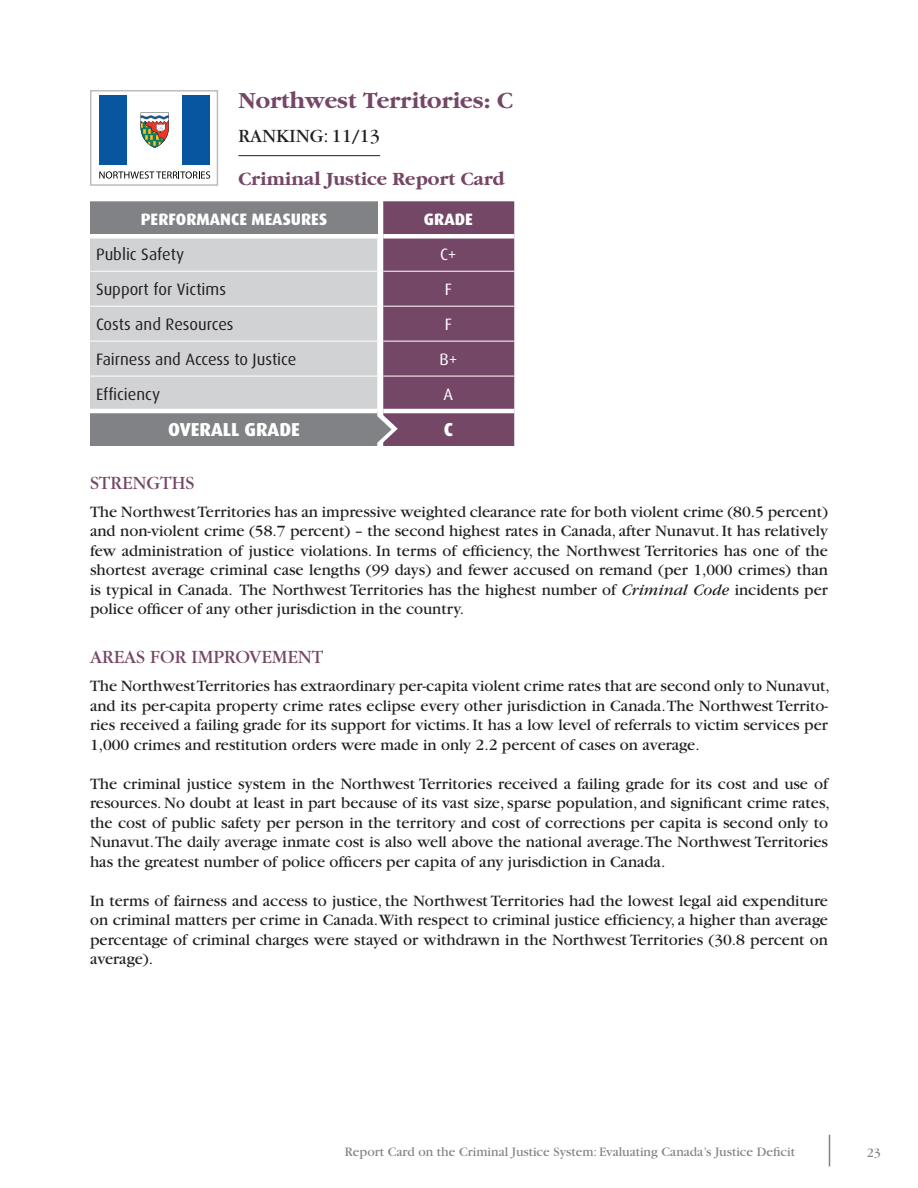
<style>
.page{position:relative;width:918px;height:1188px;background:#fff}
.page>*{position:absolute;margin:0;border:0;box-sizing:border-box;transform-origin:0 0}
.t1{font:700 24px "Garamond";color:#754766}
.t2{font:19.5px "Garamond";color:#754766}
.t3{font:700 19.5px "Garamond";color:#754766}
.t4{font:19.5px "Garamond";color:#231f20}
.t5{font:800 18.75px "Dax";color:#fff}
.t6{font:16.5px/19.5px "Garamond";color:#231f20;text-align:justify}
.t7{font:16.5px "Dax";color:#231f20}
.t8{font:800 16.5px "Dax";color:#fff}
.t9{font:16.5px "Dax";color:#fff}
.t10{font:13.5px "Garamond";color:#808285}
.s1{font-style:italic}
</style>
<div class="page">
<hr style="left:829px;top:1135px;width:1px;height:31px;background:#808285">
<hr style="left:238px;top:155px;width:142px;height:1px;background:#231f20">
<div style="left:90px;top:201px;width:284px;height:245px;background:#808285"></div>
<div style="left:90px;top:239px;width:284px;height:170px;background:#d1d2d4"></div>
<div style="left:90px;top:234px;width:288px;height:5px;background:#fff"></div>
<hr style="left:90px;top:409px;width:287px;height:4px;background:#fff">
<hr style="left:90px;top:271px;width:287px;height:1px;background:#fff">
<hr style="left:90px;top:306px;width:287px;height:1px;background:#fff">
<hr style="left:90px;top:341px;width:287px;height:1px;background:#fff">
<hr style="left:90px;top:376px;width:287px;height:1px;background:#fff">
<div style="left:99px;top:95px;width:28px;height:70px;background:#0855a0"></div>
<svg style="left:140px;top:95px;width:43px;height:70px"></svg>
<div style="left:183px;top:95px;width:27px;height:70px;background:#0855a0"></div>
<svg style="left:99px;top:171px;width:111px;height:8px"></svg>
<div style="left:90px;top:90px;width:128px;height:96px;border:2px solid #bcbdc0"></div>
<div style="left:372px;top:425px;width:9px;height:9px;background:#808285"></div>
<svg style="left:374px;top:201px;width:140px;height:245px;background:#855e78"></svg>
<h1 class="t1" style="left:238px;top:88px;width:276px">Northwest Territories: C</h1>
<p class="t4" style="left:238px;top:125px;width:26px">Ranking</p>
<p class="t4" style="left:324px;top:125px;width:58px">: 11/13</p>
<p class="t3" style="left:238px;top:168px;width:268px">Criminal Justice Report Card</p>
<p class="t8" style="left:141px;top:210px;width:21px">PERFORMANCE</p>
<p class="t8" style="left:251px;top:210px;width:24px">MEASURES</p>
<p class="t8" style="left:424px;top:210px;width:21px">GRADE</p>
<p class="t7" style="left:96px;top:245px;width:90px">Public Safety</p>
<p class="t9" style="left:440px;top:245px;width:18px">C+</p>
<p class="t7" style="left:96px;top:280px;width:132px">Support for Victims</p>
<p class="t9" style="left:445px;top:280px;width:9px">F</p>
<p class="t7" style="left:96px;top:315px;width:139px">Costs and Resources</p>
<p class="t9" style="left:445px;top:315px;width:9px">F</p>
<p class="t7" style="left:96px;top:350px;width:202px">Fairness and Access to Justice</p>
<p class="t9" style="left:439px;top:350px;width:19px">B+</p>
<p class="t7" style="left:96px;top:385px;width:66px">Efficiency</p>
<p class="t9" style="left:444px;top:385px;width:11px">A</p>
<p class="t5" style="left:168px;top:419px;width:23px">OVERALL</p>
<p class="t5" style="left:244px;top:419px;width:24px">GRADE</p>
<p class="t5" style="left:444px;top:419px;width:11px">C</p>
<p class="t2" style="left:90px;top:472px;width:22px">Strengths</p>
<p class="t6" style="left:90px;top:502px;width:740px">The Northwest Territories has an impressive weighted clearance rate for both violent crime (80.5 percent) and non-violent crime (58.7 percent) – the second highest rates in Canada, after Nunavut. It has relatively few administration of justice violations. In terms of efficiency, the Northwest Territories has one of the shortest average criminal case lengths (99 days) and fewer accused on remand (per 1,000 crimes) than is typical in Canada. The Northwest Territories has the highest number of <span class="s1">Criminal Code</span> incidents per police officer of any other jurisdiction in the country.</p>
<p class="t2" style="left:90px;top:647px;width:24px">Areas</p>
<p class="t2" style="left:150px;top:647px;width:14px">for</p>
<p class="t2" style="left:192px;top:647px;width:13px">improvement</p>
<p class="t6" style="left:90px;top:677px;width:741px;text-align:left">The Northwest Territories has extraordinary per-capita violent crime rates that are second only to Nunavut, and its per-capita property crime rates eclipse every other jurisdiction in Canada. The Northwest Territo&shy;ries received a failing grade for its support for victims. It has a low level of referrals to victim services per 1,000 crimes and restitution orders were made in only 2.2 percent of cases on average.</p>
<p class="t6" style="left:90px;top:774px;width:741px">The criminal justice system in the Northwest Territories received a failing grade for its cost and use of resources. No doubt at least in part because of its vast size, sparse population, and significant crime rates, the cost of public safety per person in the territory and cost of corrections per capita is second only to Nunavut.The daily average inmate cost is also well above the national average.The Northwest Territories has the greatest number of police officers per capita of any jurisdiction in Canada.</p>
<p class="t6" style="left:90px;top:891px;width:740px">In terms of fairness and access to justice, the Northwest Territories had the lowest legal aid expenditure on criminal matters per crime in Canada.With respect to criminal justice efficiency, a higher than average percentage of criminal charges were stayed or withdrawn in the Northwest Territories (30.8 percent on average).</p>
<p class="t10" style="left:345px;top:1145px;width:452px">Report Card on the Criminal Justice System: Evaluating Canada’s Justice Deficit</p>
<p class="t10" style="left:867px;top:1145px;width:16px">23</p>
</div>
